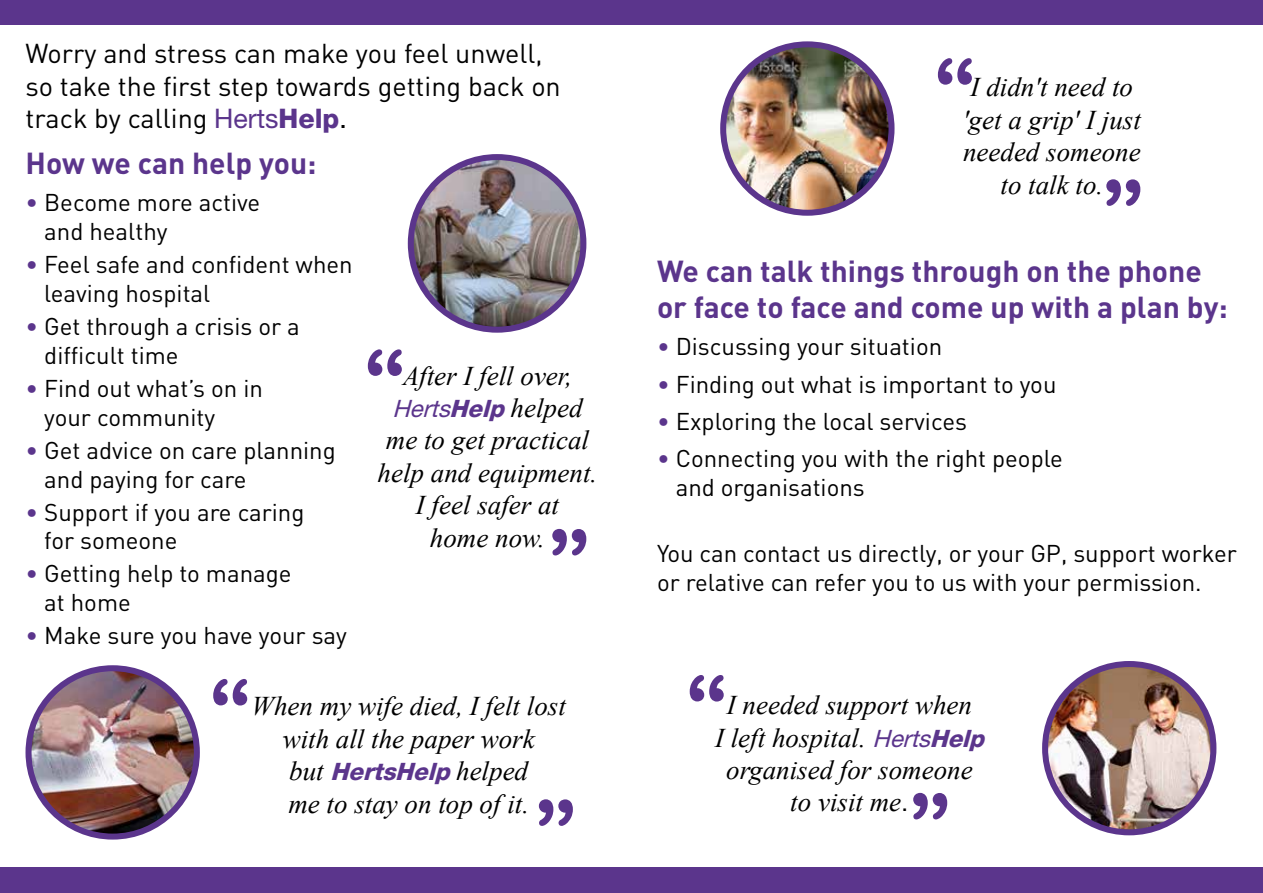
<style>
.page{position:relative;width:1263px;height:893px;background:#fff}
.page>*{position:absolute;margin:0;border:0;box-sizing:border-box;transform-origin:0 0}
.t1{font:700 30px/36px "DIN";color:#5b358c}
.t2{font:italic 27px/32.4px "Times New Roman";color:#000;text-align:center}
.t3{font:27px/32.4px "DIN";color:#000}
.t4{font:24px/28.8px "DIN";color:#000}
.s1{font-family:"Helvetica Neue";color:#5b358c}
.s2{font-family:"Helvetica Neue";font-weight:800;color:#5b358c}
.s3{font-family:"Helvetica Neue"}
.s4{color:#5b358c}
.s5{font-family:"Helvetica Neue";font-size:24px;color:#5b358c}
.s6{font-family:"Helvetica Neue";font-weight:800;font-size:24px;color:#5b358c}
.s7{font-family:"DIN";font-style:normal}
</style>
<div class="page">
<div style="left:0;top:868px;width:1263px;height:25px;background:#5b358c"></div>
<div style="left:0;top:0;width:1263px;height:24px;background:#5b358c"></div>
<img style="left:411px;top:157px;width:172px;height:173px;border-radius:86px">
<div style="left:408px;top:154px;width:178px;height:179px;border:6px solid #5b358c;border-radius:50%"></div>
<svg style="left:368px;top:349px;width:34px;height:27px"></svg>
<svg style="left:552px;top:529px;width:34px;height:26px"></svg>
<img style="left:29px;top:668px;width:168px;height:169px;border-radius:84px">
<div style="left:26px;top:665px;width:174px;height:175px;border:6px solid #5b358c;border-radius:50%"></div>
<svg style="left:213px;top:679px;width:34px;height:26px"></svg>
<svg style="left:539px;top:799px;width:34px;height:27px"></svg>
<img style="left:723px;top:44px;width:168px;height:167px">
<div style="left:720px;top:41px;width:174px;height:175px;border:6px solid #5b358c;border-radius:50%"></div>
<svg style="left:938px;top:58px;width:34px;height:27px"></svg>
<svg style="left:1106px;top:179px;width:34px;height:27px"></svg>
<img style="left:1045px;top:664px;width:168px;height:168px">
<div style="left:1042px;top:661px;width:174px;height:174px;border:6px solid #5b358c;border-radius:50%"></div>
<svg style="left:690px;top:675px;width:34px;height:26px"></svg>
<svg style="left:913px;top:793px;width:34px;height:26px"></svg>
<p class="t3" style="left:26px;top:37px;width:537px">Worry and stress can make you feel unwell, so take the first step towards getting back on track by calling <span class="s1">Herts</span><span class="s2">Help</span><span class="s3">.</span></p>
<p class="t1" style="left:26px;top:144px;width:292px">How we can help you:</p>
<p class="t4" style="left:44px;top:188px;width:218px;text-indent:-19px"><span class="s4">•</span> Become more active and healthy</p>
<p class="t4" style="left:44px;top:250px;width:310px;text-indent:-19px"><span class="s4">•</span> Feel safe and confident when leaving hospital</p>
<p class="t4" style="left:44px;top:311px;width:257px;text-indent:-19px"><span class="s4">•</span> Get through a crisis or a difficult time</p>
<p class="t4" style="left:44px;top:373px;width:220px;text-indent:-19px"><span class="s4">•</span> Find out what’s on in your community</p>
<p class="t4" style="left:44px;top:435px;width:293px;text-indent:-19px"><span class="s4">•</span> Get advice on care planning and paying for care</p>
<p class="t4" style="left:44px;top:497px;width:262px;text-indent:-19px"><span class="s4">•</span> Support if you are caring for someone</p>
<p class="t4" style="left:44px;top:559px;width:249px;text-indent:-19px"><span class="s4">•</span> Getting help to manage at home</p>
<p class="t4" style="left:26px;top:621px;width:323px"><span class="s4">•</span> Make sure you have your say</p>
<p class="t2" style="left:378px;top:359px;width:221px">After I fell over,<br><span class="s5">Herts</span><span class="s6">Help</span> h e lp e d me to get practical help and equipment.<br>I feel safer at<br>home now.</p>
<p class="t2" style="left:252px;top:690px;width:316px">When my wife died, I felt lost with all the paper work<br>b u t <span class="s6">HertsHelp</span> h e lp e d<br>me to stay on top of it.</p>
<p class="t2" style="left:963px;top:71px;width:180px">I didn't need to 'get a grip' I just needed someone to talk to.</p>
<p class="t1" style="left:657px;top:252px;width:572px">We can talk things through on the phone or face to face and come up with a plan by:</p>
<p class="t4" style="left:657px;top:332px;width:287px"><span class="s4">•</span> Discussing your situation</p>
<p class="t4" style="left:657px;top:369px;width:401px"><span class="s4">•</span> Finding out what is important to you</p>
<p class="t4" style="left:657px;top:406px;width:311px"><span class="s4">•</span> Exploring the local services</p>
<p class="t4" style="left:676px;top:444px;width:389px;text-indent:-19px"><span class="s4">•</span> Connecting you with the right people and organisations</p>
<p class="t4" style="left:657px;top:539px;width:581px">You can contact us directly, or your GP, support worker or relative can refer you to us with your permission.</p>
<p class="t2" style="left:715px;top:688px;width:278px">I needed support when<br>I left hospital. <span class="s5">Herts</span><span class="s6">Help </span>organised for someone<br>to visit me<span class="s7">.</span></p>
</div>
